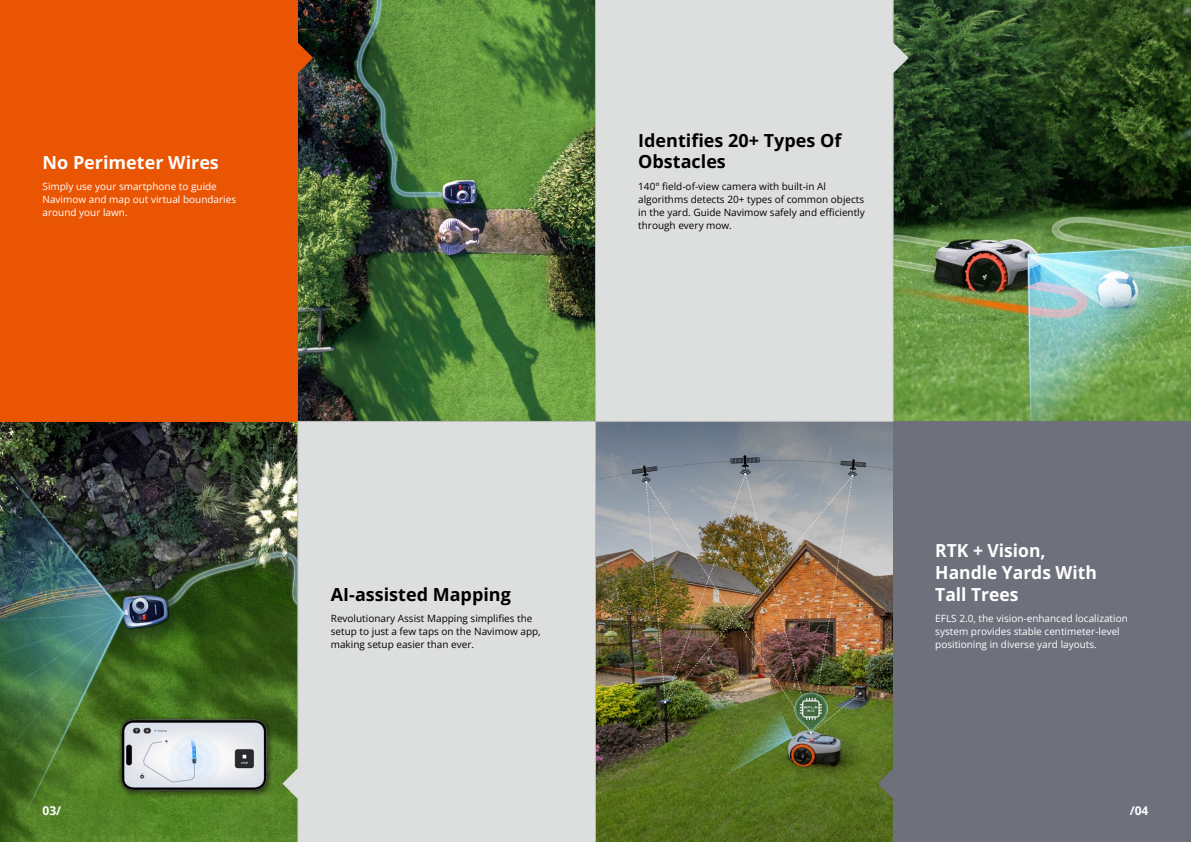
<style>
.page{position:relative;width:1191px;height:842px;background:#fff}
.page>*{position:absolute;margin:0;border:0;box-sizing:border-box;transform-origin:0 0}
.t1{font:700 18px/21.6px "Open Sans";color:#fff}
.t2{font:700 18px/21.6px "Open Sans";color:#000}
.t3{font:700 12px "Open Sans";color:#fff}
.t4{font:10px/13px "Open Sans";color:#000}
.t5{font:10px/13px "Open Sans";color:#fff}
</style>
<div class="page">
<img style="left:298px;top:0;width:297px;height:421px">
<img style="left:893px;top:0;width:298px;height:421px">
<img style="left:595px;top:422px;width:298px;height:420px">
<img style="left:0;top:421px;width:297px;height:421px">
<div style="left:0;top:0;width:298px;height:421px;background:#ea5504"></div>
<div style="left:297px;top:421px;width:298px;height:421px;background:#dddfde"></div>
<div style="left:893px;top:421px;width:298px;height:421px;background:#6e717c"></div>
<div style="left:595px;top:0;width:298px;height:422px;background:#dddfde"></div>
<svg style="left:298px;top:43px;width:15px;height:30px"></svg>
<svg style="left:283px;top:768px;width:30px;height:31px"></svg>
<svg style="left:878px;top:43px;width:30px;height:30px"></svg>
<svg style="left:878px;top:768px;width:15px;height:31px"></svg>
<img style="left:107px;top:710px;width:176px;height:118px">
<img style="left:794px;top:692px;width:33px;height:40px">
<h1 class="t1" style="left:43px;top:151px;width:178px">No Perimeter Wires</h1>
<h1 class="t2" style="left:638px;top:129px;width:205px">Identifies 20+ Types Of<br>Obstacles</h1>
<p class="t5" style="left:43px;top:180px;width:195px">Simply use your smartphone to guide<br>Navimow and map out virtual boundaries around your lawn.</p>
<p class="t4" style="left:638px;top:180px;width:228px">140° field-of-view camera with built-in Al algorithms detects 20+ types of common objects in the yard. Guide Navimow safely and efficiently through every mow.</p>
<h1 class="t2" style="left:331px;top:583px;width:182px">AI-assisted Mapping</h1>
<h1 class="t1" style="left:935px;top:540px;width:163px">RTK + Vision,<br>Handle Yards With<br>Tall Trees</h1>
<p class="t3" style="left:43px;top:802px;width:20px">03/</p>
<p class="t4" style="left:331px;top:612px;width:211px">Revolutionary Assist Mapping simplifies the setup to just a few taps on the Navimow app, making setup easier than ever.</p>
<p class="t5" style="left:935px;top:612px;width:194px">EFLS 2.0, the vision-enhanced localization system provides stable centimeter-level positioning in diverse yard layouts.</p>
<p class="t3" style="left:1129px;top:802px;width:20px">/04</p>
</div>
